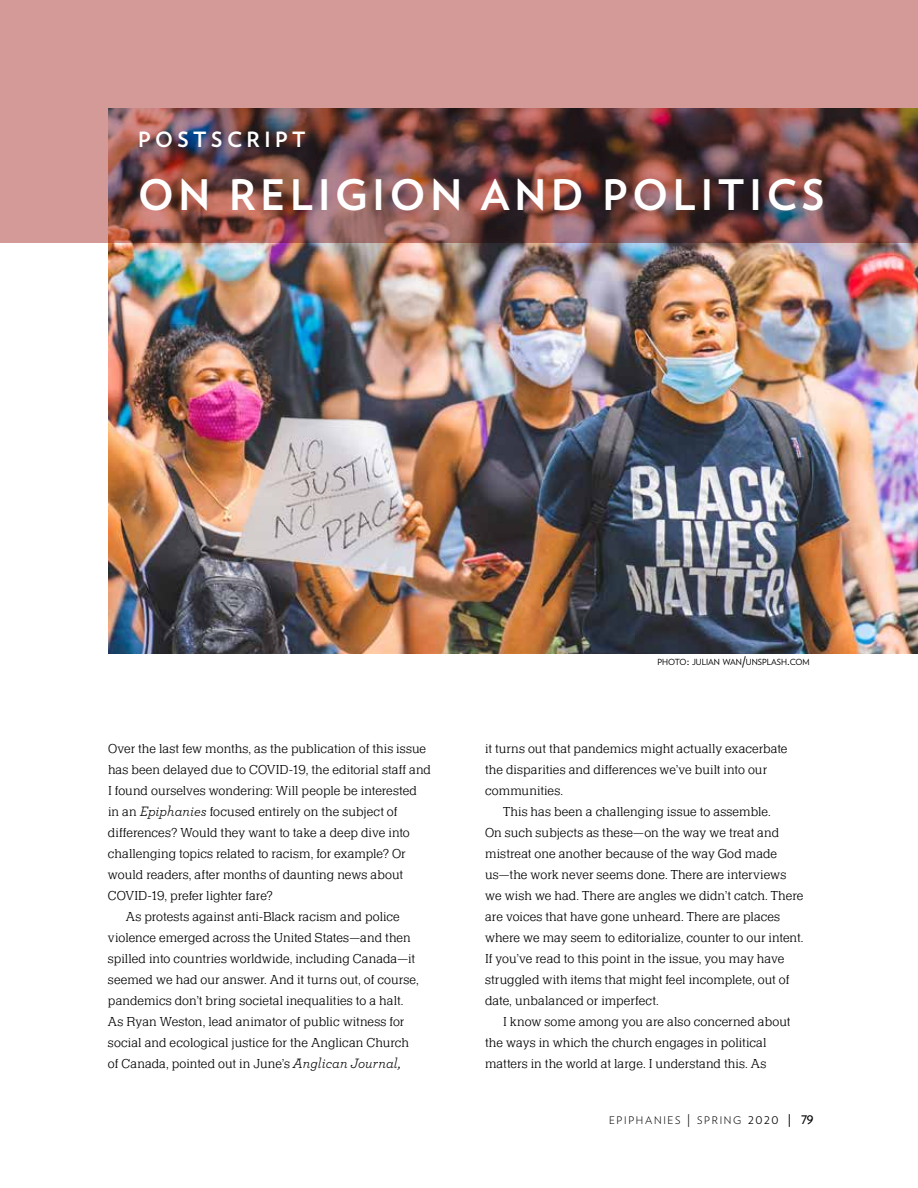
<style>
.page{position:relative;width:918px;height:1188px;background:#fff}
.page>*{position:absolute;margin:0;border:0;box-sizing:border-box;transform-origin:0 0}
.t1{font:700 42px "Verlag";color:#fff}
.t2{font:700 21px "Verlag";color:#fff}
.t3{font:300 13.5px/21px "Quint URWTOT";color:#000}
.t4{font:300 10.5px "Verlag";letter-spacing:.165em;color:#000}
.t5{font:8.4px "Verlag";color:#000}
.s1{font-family:"Archer";font-weight:400;font-style:italic;font-size:14.25px}
.s2{font-size:12px}
.s3{font-size:13.5px}
.s4{font-weight:400;font-size:13.5px}
.s5{font-weight:400;font-size:15px}
</style>
<div class="page">
<img style="left:108px;top:243px;width:810px;height:411px">
<img style="left:0;top:0;width:918px;height:243px">
<h2 class="t2" style="left:138px;top:123px;width:169px">P O S T S C R I P T</h2>
<h1 class="t1" style="left:138px;top:162px;width:688px">O N R E L I G I O N A N D P O L I T I C S</h1>
<p class="t3" style="left:108px;top:739px;width:320px">Over the last few months, as the publication of this issue</p>
<p class="t3" style="left:108px;top:760px;width:325px">has been delayed due to COVID-19, the editorial staff and</p>
<p class="t3" style="left:108px;top:781px;width:311px">I found ourselves wondering: Will people be interested</p>
<p class="t3" style="left:108px;top:802px;width:291px">in an <span class="s1">Epiphanies</span> focused entirely on the subject of</p>
<p class="t3" style="left:108px;top:823px;width:303px">differences? Would they want to take a deep dive into</p>
<p class="t3" style="left:108px;top:844px;width:299px">challenging topics related to racism, for example? Or</p>
<p class="t3" style="left:108px;top:865px;width:297px">would readers, after months of daunting news about</p>
<p class="t3" style="left:108px;top:886px;width:166px">COVID-19, prefer lighter fare?</p>
<p class="t3" style="left:126px;top:907px;width:275px">As protests against anti-Black racism and police</p>
<p class="t3" style="left:108px;top:928px;width:304px">violence emerged across the United States—and then</p>
<p class="t3" style="left:108px;top:949px;width:308px">spilled into countries worldwide, including Canada—it</p>
<p class="t3" style="left:108px;top:970px;width:312px">seemed we had our answer. And it turns out, of course,</p>
<p class="t3" style="left:108px;top:991px;width:297px">pandemics don’t bring societal inequalities to a halt.</p>
<p class="t3" style="left:108px;top:1012px;width:298px">As Ryan Weston, lead animator of public witness for</p>
<p class="t3" style="left:108px;top:1033px;width:303px">social and ecological justice for the Anglican Church</p>
<p class="t3" style="left:108px;top:1054px;width:294px">of Canada, pointed out in June’s <span class="s1">Anglican Journal,</span></p>
<p class="t5" style="left:658px;top:655px;width:154px">PHOTO<span class="s2">:</span> JULIAN WAN<span class="s2">/</span>UNSPLASH<span class="s2">.</span>COM</p>
<p class="t3" style="left:485px;top:739px;width:304px">it turns out that pandemics might actually exacerbate the disparities and differences we’ve built into our communities.</p>
<p class="t3" style="left:485px;top:802px;width:320px;text-indent:18px">This has been a challenging issue to assemble.<br>On such subjects as these—on the way we treat and mistreat one another because of the way God made us—the work never seems done. There are interviews we wish we had. There are angles we didn’t catch. There are voices that have gone unheard. There are places where we may seem to editorialize, counter to our intent.<br>If you’ve read to this point in the issue, you may have struggled with items that might feel incomplete, out of date, unbalanced or imperfect.</p>
<p class="t3" style="left:485px;top:1012px;width:307px;text-indent:18px">I know some among you are also concerned about the ways in which the church engages in political matters in the world at large. I understand this. As</p>
<p class="t4" style="left:609px;top:1113px;width:206px">EPIPHANIES <span class="s3">|</span> SPRING <span class="s3">2 0 2 0</span> <span class="s4">|</span> <span class="s5">79</span></p>
</div>
